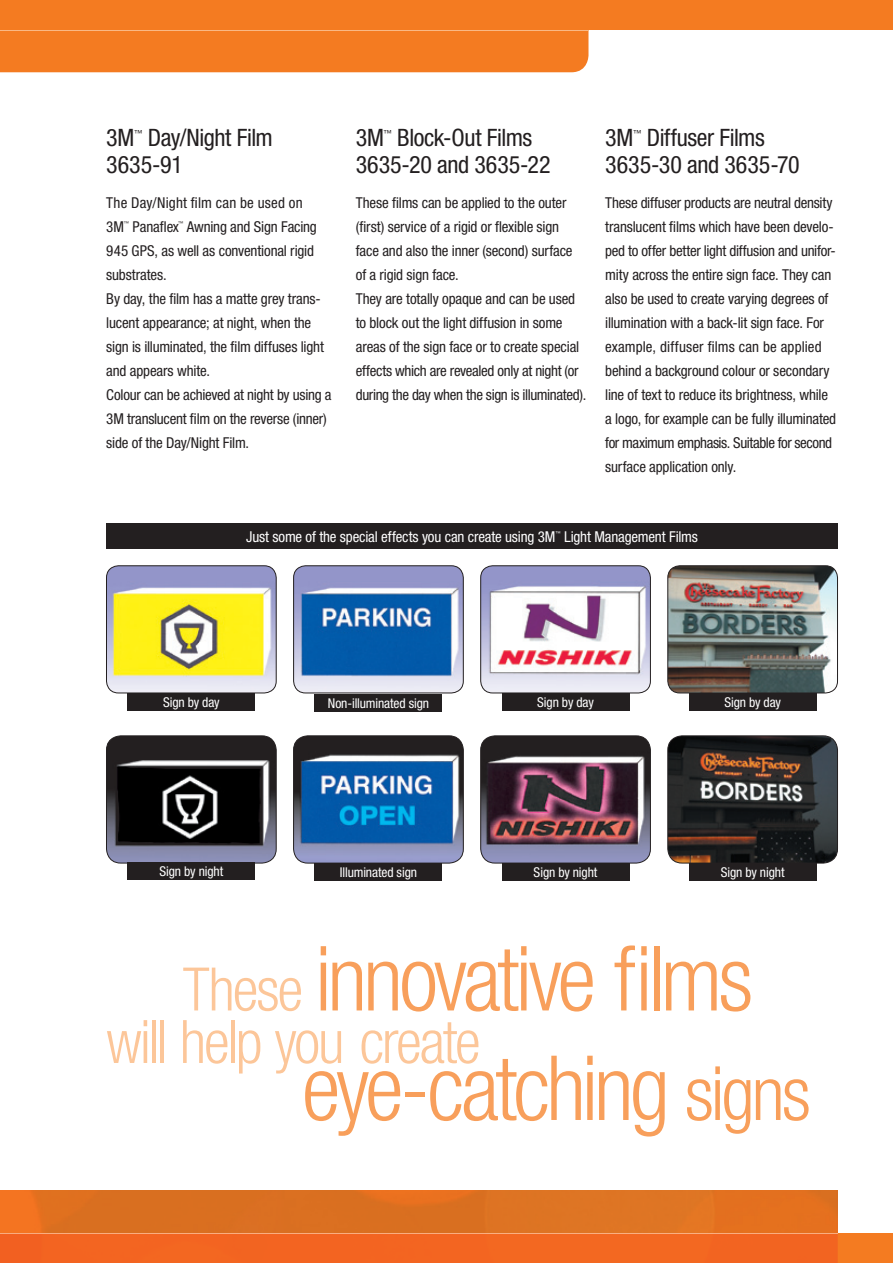
<style>
.page{position:relative;width:893px;height:1263px;background:#fff}
.page>*{position:absolute;margin:0;border:0;box-sizing:border-box;transform-origin:0 0}
.t1{font:300 condensed 90px "Helvetica Neue LT";letter-spacing:-.045em;color:#f89f5b}
.t2{font:300 condensed 60px "Helvetica Neue LT";letter-spacing:-.04em;color:#fcc699}
.t3{font:condensed 24px/27px "Helvetica Neue LT";letter-spacing:-.015em;color:#231f20}
.t4{font:condensed 15px/24px "Helvetica Neue LT";letter-spacing:-.01em;color:#231f20}
.t5{font:condensed 15px "Helvetica Neue LT";letter-spacing:-.01em;color:#fff}
.t6{font:condensed 15px/24px "Helvetica Neue LT";letter-spacing:.01em;color:#231f20}
.t7{font:condensed 13.5px "Helvetica Neue LT";letter-spacing:-.01em;color:#fff}
.t8{font:condensed 8.4px "Helvetica Neue LT";color:#231f20}
.t9{font:condensed 5.25px "Helvetica Neue LT";color:#231f20}
.t10{font:condensed 5.25px "Helvetica Neue LT";color:#fff}
.s1{font-size:60px;color:#fcc699}
.s2{font-size:75px}
</style>
<div class="page">
<div style="left:0;top:1233px;width:893px;height:30px;background:#f47b21"></div>
<div style="left:0;top:0;width:893px;height:30px;background:#f47b21"></div>
<div style="left:0;top:31px;width:588px;height:41px;background:#f47b21"></div>
<hr style="left:0;top:30px;width:588px;height:1px;background:#fab884">
<div style="left:106px;top:523px;width:732px;height:26px;background:#231f20"></div>
<img style="left:0;top:1191px;width:838px;height:72px">
<img style="left:481px;top:566px;width:169px;height:127px">
<div style="left:480px;top:566px;width:171px;height:127px;border:1px solid #231f20;border-radius:12px"></div>
<img style="left:668px;top:566px;width:169px;height:127px">
<div style="left:668px;top:566px;width:170px;height:127px;border:1px solid #231f20;border-radius:12px"></div>
<img style="left:106px;top:566px;width:170px;height:127px">
<div style="left:106px;top:566px;width:170px;height:127px;border:1px solid #231f20;border-radius:12px"></div>
<img style="left:294px;top:566px;width:169px;height:127px">
<div style="left:293px;top:566px;width:170px;height:127px;border:1px solid #231f20;border-radius:12px"></div>
<img style="left:481px;top:736px;width:169px;height:127px">
<div style="left:480px;top:736px;width:171px;height:127px;border:1px solid #231f20;border-radius:14px"></div>
<img style="left:668px;top:736px;width:169px;height:127px">
<div style="left:668px;top:736px;width:170px;height:127px;border:1px solid #231f20;border-radius:14px"></div>
<img style="left:106px;top:736px;width:170px;height:127px">
<div style="left:106px;top:736px;width:170px;height:127px;border:1px solid #231f20;border-radius:14px"></div>
<img style="left:294px;top:736px;width:169px;height:127px">
<div style="left:293px;top:736px;width:170px;height:127px;border:1px solid #231f20;border-radius:14px"></div>
<div style="left:128px;top:693px;width:127px;height:17px;background:#231f20"></div>
<div style="left:502px;top:693px;width:127px;height:17px;background:#231f20"></div>
<div style="left:689px;top:693px;width:127px;height:17px;background:#231f20"></div>
<div style="left:315px;top:694px;width:127px;height:17px;background:#231f20"></div>
<div style="left:128px;top:862px;width:127px;height:17px;background:#231f20"></div>
<div style="left:502px;top:863px;width:127px;height:17px;background:#231f20"></div>
<div style="left:689px;top:863px;width:127px;height:17px;background:#231f20"></div>
<div style="left:315px;top:863px;width:127px;height:17px;background:#231f20"></div>
<img style="left:0;top:1233px;width:838px;height:1px">
<h3 class="t3" style="left:106px;top:124px;width:168px;text-indent:42px">Day/Night Film<br>3635-91</h3>
<p class="t6" style="left:106px;top:191px;width:198px">The Day/Night film can be used on<br>3M</p>
<h3 class="t3" style="left:106px;top:124px;width:30px">3M</h3>
<p class="t8" style="left:134px;top:128px;width:10px">™</p>
<p class="t4" style="left:106px;top:215px;width:227px;text-indent:80px">Awning and Sign Facing<br>945 GPS, as well as conventional rigid substrates.<br>By day, the film has a matte grey trans&shy;lucent appearance; at night, when the sign is illuminated, the film diffuses light and appears white.<br>Colour can be achieved at night by using a<br>3M translucent film on the reverse (inner) side of the Day/Night Film.</p>
<p class="t9" style="left:124px;top:220px;width:7px">™</p>
<p class="t4" style="left:133px;top:215px;width:48px">Panaflex</p>
<p class="t9" style="left:178px;top:220px;width:7px">™</p>
<h3 class="t3" style="left:356px;top:124px;width:196px;text-indent:42px">Block-Out Films<br>3635-20 and 3635-22</h3>
<p class="t4" style="left:356px;top:191px;width:232px">These films can be applied to the outer (first) service of a rigid or flexible sign<br>face and also the inner (second) surface of a rigid sign face.<br>They are totally opaque and can be used to block out the light diffusion in some areas of the sign face or to create special effects which are revealed only at night (or during the day when the sign is illuminated).</p>
<h3 class="t3" style="left:356px;top:124px;width:30px">3M</h3>
<p class="t8" style="left:384px;top:128px;width:10px">™</p>
<h3 class="t3" style="left:605px;top:124px;width:196px;text-align:center">Diffuser Films<br>3635-30 and 3635-70</h3>
<p class="t4" style="left:605px;top:191px;width:232px">These diffuser products are neutral density translucent films which have been develo&shy;ped to offer better light diffusion and unifor&shy;mity across the entire sign face. They can also be used to create varying degrees of illumination with a back-lit sign face. For example, diffuser films can be applied behind a background colour or secondary line of text to reduce its brightness, while a logo, for example can be fully illuminated for maximum emphasis. Suitable for second surface application only.</p>
<h3 class="t3" style="left:605px;top:124px;width:30px">3M</h3>
<p class="t8" style="left:633px;top:128px;width:10px">™</p>
<p class="t5" style="left:246px;top:528px;width:311px">Just some of the special effects you can create using 3M</p>
<p class="t10" style="left:555px;top:530px;width:7px">™</p>
<p class="t5" style="left:564px;top:528px;width:135px">Light Management Films</p>
<p class="t7" style="left:163px;top:694px;width:58px">Sign by day</p>
<p class="t7" style="left:328px;top:695px;width:103px">Non-illuminated sign</p>
<p class="t7" style="left:537px;top:694px;width:58px">Sign by day</p>
<p class="t7" style="left:724px;top:694px;width:58px">Sign by day</p>
<p class="t7" style="left:159px;top:864px;width:65px">Sign by night</p>
<p class="t7" style="left:340px;top:864px;width:79px">Illuminated sign</p>
<p class="t7" style="left:534px;top:864px;width:65px">Sign by night</p>
<p class="t7" style="left:721px;top:864px;width:65px">Sign by night</p>
<h1 class="t1" style="left:183px;top:927px;width:572px"><span class="s1">These</span> innovative films</h1>
<h2 class="t2" style="left:106px;top:1007px;width:376px">will help you create</h2>
<h1 class="t1" style="left:302px;top:1036px;width:510px">eye-catching <span class="s2">signs</span></h1>
</div>
